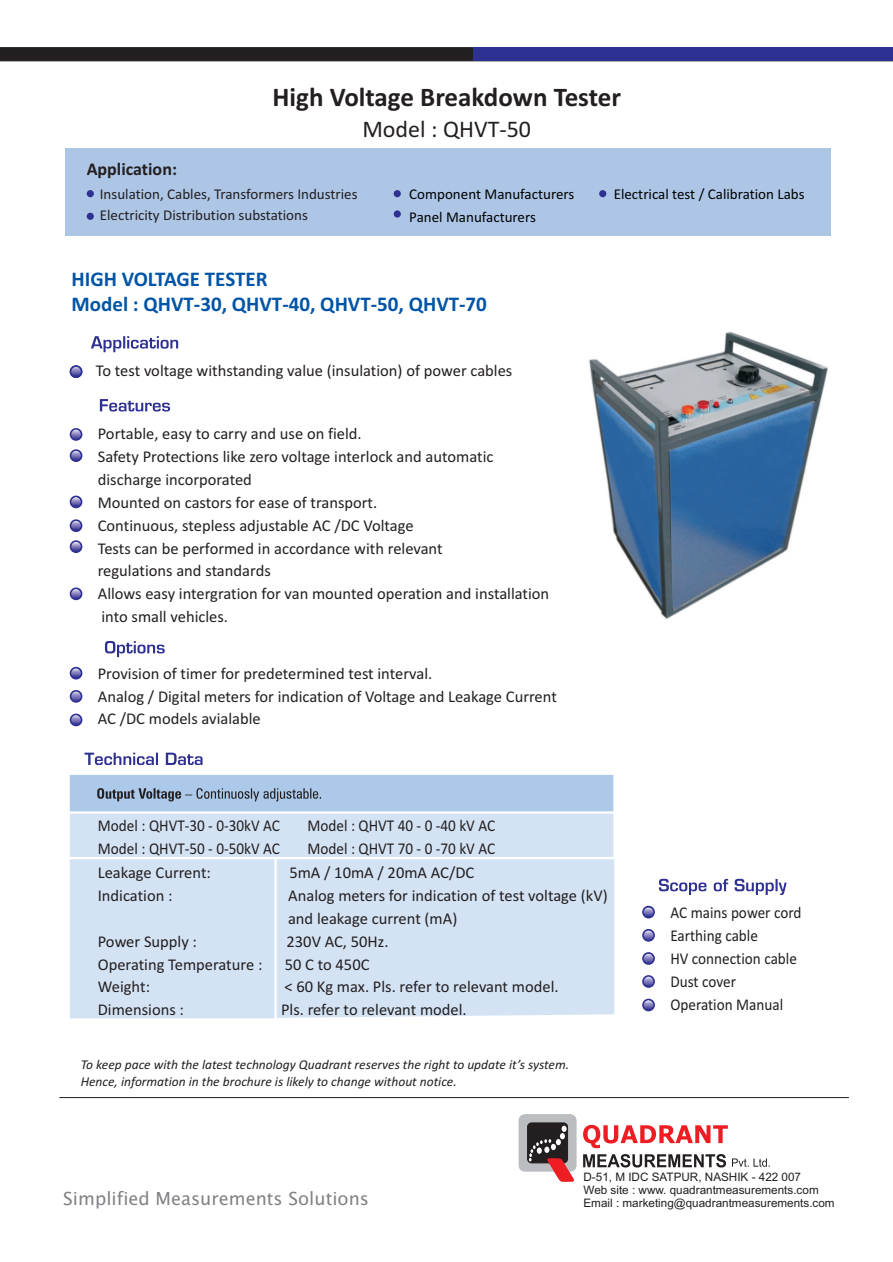
<style>
.page{position:relative;width:893px;height:1262px;background:#fff}
.page>*{position:absolute;margin:0;border:0;box-sizing:border-box;transform-origin:0 0}
.t1{font:700 27px "Calibri";color:#231f20}
.t2{font:24px "Calibri";color:#231f20}
.t3{font:700 21px/25.7px "Calibri";color:#0154a6}
.t4{font:18px "Lucida Sans";color:#808285}
.t5{font:700 18px "Calibri";color:#231f20}
.t6{font:16.5px/23px "Calibri";color:#231f20}
.t7{font:16.5px/23px "Calibri";color:#231f20;scale:.92 1}
.t8{font:15px/21px "Calibri";color:#231f20}
.t9{font:15px "Calibri";color:#010202}
.t10{font:italic 13.5px/16.5px "Calibri";color:#231f20}
.t11{font:11.7px/13px "Arial";color:#231f20}
</style>
<div class="page">
<svg style="left:91px;top:336px;width:87px;height:16px"></svg>
<svg style="left:100px;top:399px;width:70px;height:12px"></svg>
<svg style="left:105px;top:641px;width:60px;height:16px"></svg>
<svg style="left:69px;top:775px;width:546px;height:244px;background:#cedff1"></svg>
<svg style="left:85px;top:752px;width:117px;height:13px"></svg>
<svg style="left:659px;top:878px;width:127px;height:17px"></svg>
<div style="left:70px;top:365px;width:12px;height:13px;background:#2e3092;border-radius:50%"></div>
<svg style="left:71px;top:367px;width:10px;height:8px"></svg>
<svg style="left:70px;top:428px;width:12px;height:13px"></svg>
<svg style="left:70px;top:495px;width:12px;height:13px"></svg>
<svg style="left:70px;top:540px;width:12px;height:13px"></svg>
<svg style="left:71px;top:430px;width:10px;height:9px"></svg>
<svg style="left:71px;top:497px;width:10px;height:9px"></svg>
<svg style="left:71px;top:542px;width:10px;height:9px"></svg>
<svg style="left:70px;top:449px;width:12px;height:13px"></svg>
<svg style="left:71px;top:451px;width:10px;height:9px"></svg>
<svg style="left:70px;top:519px;width:12px;height:13px"></svg>
<svg style="left:71px;top:521px;width:10px;height:9px"></svg>
<div style="left:70px;top:667px;width:12px;height:12px;background:#2e3092;border-radius:50%"></div>
<svg style="left:71px;top:668px;width:10px;height:10px"></svg>
<svg style="left:642px;top:905px;width:13px;height:13px"></svg>
<svg style="left:643px;top:907px;width:10px;height:10px"></svg>
<svg style="left:70px;top:690px;width:12px;height:12px"></svg>
<svg style="left:71px;top:691px;width:10px;height:10px"></svg>
<svg style="left:642px;top:929px;width:13px;height:12px"></svg>
<svg style="left:643px;top:930px;width:10px;height:10px"></svg>
<svg style="left:70px;top:713px;width:12px;height:13px"></svg>
<svg style="left:71px;top:715px;width:10px;height:9px"></svg>
<svg style="left:642px;top:952px;width:13px;height:12px"></svg>
<svg style="left:643px;top:953px;width:10px;height:10px"></svg>
<svg style="left:642px;top:998px;width:13px;height:13px"></svg>
<svg style="left:643px;top:1000px;width:10px;height:9px"></svg>
<svg style="left:642px;top:975px;width:13px;height:12px"></svg>
<svg style="left:643px;top:976px;width:10px;height:10px"></svg>
<svg style="left:70px;top:587px;width:12px;height:13px"></svg>
<svg style="left:71px;top:589px;width:10px;height:9px"></svg>
<svg style="left:0;top:47px;width:893px;height:15px;background:#343137"></svg>
<div style="left:473px;top:48px;width:420px;height:13px;background:#2e3092"></div>
<div style="left:65px;top:149px;width:766px;height:87px;background:#adc6e6"></div>
<div style="left:87px;top:190px;width:7px;height:7px;background:#2e3092;border-radius:50%"></div>
<div style="left:87px;top:213px;width:7px;height:7px;background:#2e3092;border-radius:50%"></div>
<div style="left:393px;top:190px;width:8px;height:7px;background:#2e3092;border-radius:50%"></div>
<div style="left:393px;top:210px;width:8px;height:7px;background:#2e3092;border-radius:50%"></div>
<div style="left:599px;top:190px;width:7px;height:7px;background:#2e3092;border-radius:50%"></div>
<hr style="left:59px;top:1097px;width:789px;height:1px;background:#231f20">
<div style="left:519px;top:1114px;width:57px;height:57px;background:#bcbdc0;border:1px solid #bcbdc0;border-radius:6px"></div>
<div style="left:527px;top:1122px;width:41px;height:41px;background:#231f20;border:1px solid #231f20;border-radius:4px"></div>
<svg style="left:529px;top:1125px;width:45px;height:56px"></svg>
<svg style="left:583px;top:1124px;width:144px;height:24px"></svg>
<svg style="left:583px;top:1154px;width:143px;height:13px"></svg>
<svg style="left:732px;top:1158px;width:37px;height:8px"></svg>
<img style="left:589px;top:331px;width:239px;height:288px">
<h1 class="t1" style="left:272px;top:86px;width:350px">High Voltage Breakdown Tester</h1>
<h2 class="t2" style="left:362px;top:118px;width:170px">Model : QHVT-50</h2>
<p class="t5" style="left:87px;top:161px;width:92px">Application:</p>
<p class="t8" style="left:100px;top:184px;width:259px">Insulation, Cables, Transformers Industries<br>Electricity Distribution substations</p>
<p class="t9" style="left:409px;top:187px;width:166px">Component Manufacturers</p>
<p class="t9" style="left:613px;top:188px;width:192px">Electrical test / Calibration Labs</p>
<p class="t9" style="left:409px;top:211px;width:128px">Panel Manufacturers</p>
<p class="t3" style="left:71px;top:268px;width:417px">HIGH VOLTAGE TESTER<br>Model : QHVT-30, QHVT-40, QHVT-50, QHVT-70</p>
<p class="t6" style="left:96px;top:360px;width:418px">To test voltage withstanding value (insulation) of power cables</p>
<p class="t6" style="left:98px;top:423px;width:453px">Portable, easy to carry and use on field.<br>Safety Protections like zero voltage interlock and automatic discharge incorporated<br>Mounted on castors for ease of transport.<br>Continuous, stepless adjustable AC /DC Voltage<br>Tests can be performed in accordance with relevant<br>regulations and standards<br>Allows easy intergration for van mounted operation and installation into small vehicles.</p>
<p class="t6" style="left:98px;top:663px;width:460px">Provision of timer for predetermined test interval.<br>Analog / Digital meters for indication of Voltage and Leakage Current<br>AC /DC models avialable</p>
<p class="t7" style="left:98px;top:815px;width:199px">Model : QHVT-30 - 0-30kV AC</p>
<p class="t7" style="left:307px;top:815px;width:205px">Model : QHVT 40 - 0 -40 kV AC</p>
<p class="t7" style="left:98px;top:838px;width:199px">Model : QHVT-50 - 0-50kV AC</p>
<p class="t7" style="left:307px;top:838px;width:205px">Model : QHVT 70 - 0 -70 kV AC</p>
<p class="t6" style="left:98px;top:862px;width:115px">Leakage Current:</p>
<p class="t6" style="left:289px;top:862px;width:186px">5mA / 10mA / 20mA AC/DC</p>
<p class="t6" style="left:98px;top:885px;width:76px">Indication :</p>
<p class="t6" style="left:288px;top:885px;width:321px">Analog meters for indication of test voltage (kV) and leakage current (mA)</p>
<p class="t6" style="left:98px;top:931px;width:101px">Power Supply :</p>
<p class="t6" style="left:286px;top:931px;width:103px">230V AC, 50Hz.</p>
<p class="t6" style="left:98px;top:954px;width:166px">Operating Temperature :</p>
<p class="t6" style="left:285px;top:954px;width:86px">50 C to 450C</p>
<p class="t6" style="left:98px;top:976px;width:54px">Weight:</p>
<p class="t6" style="left:284px;top:976px;width:276px">&lt; 60 Kg max. Pls. refer to relevant model.</p>
<p class="t6" style="left:98px;top:999px;width:88px">Dimensions :</p>
<p class="t6" style="left:281px;top:999px;width:187px">Pls. refer to relevant model.</p>
<p class="t10" style="left:81px;top:1057px;width:490px">To keep pace with the latest technology Quadrant reserves the right to update it’s system.<br>Hence, information in the brochure is likely to change without notice.</p>
<p class="t7" style="left:670px;top:902px;width:144px">AC mains power cord<br>Earthing cable<br>HV connection cable<br>Dust cover<br>Operation Manual</p>
<p class="t11" style="left:583px;top:1171px;width:237px">D-51, M IDC SATPUR, NASHIK - 422 007<br>Web site : www. quadrantmeasurements.com</p>
<p class="t4" style="left:63px;top:1191px;width:307px">Simplified Measurements Solutions</p>
<p class="t11" style="left:583px;top:1197px;width:253px">Email : marketing@quadrantmeasurements.com</p>
</div>
